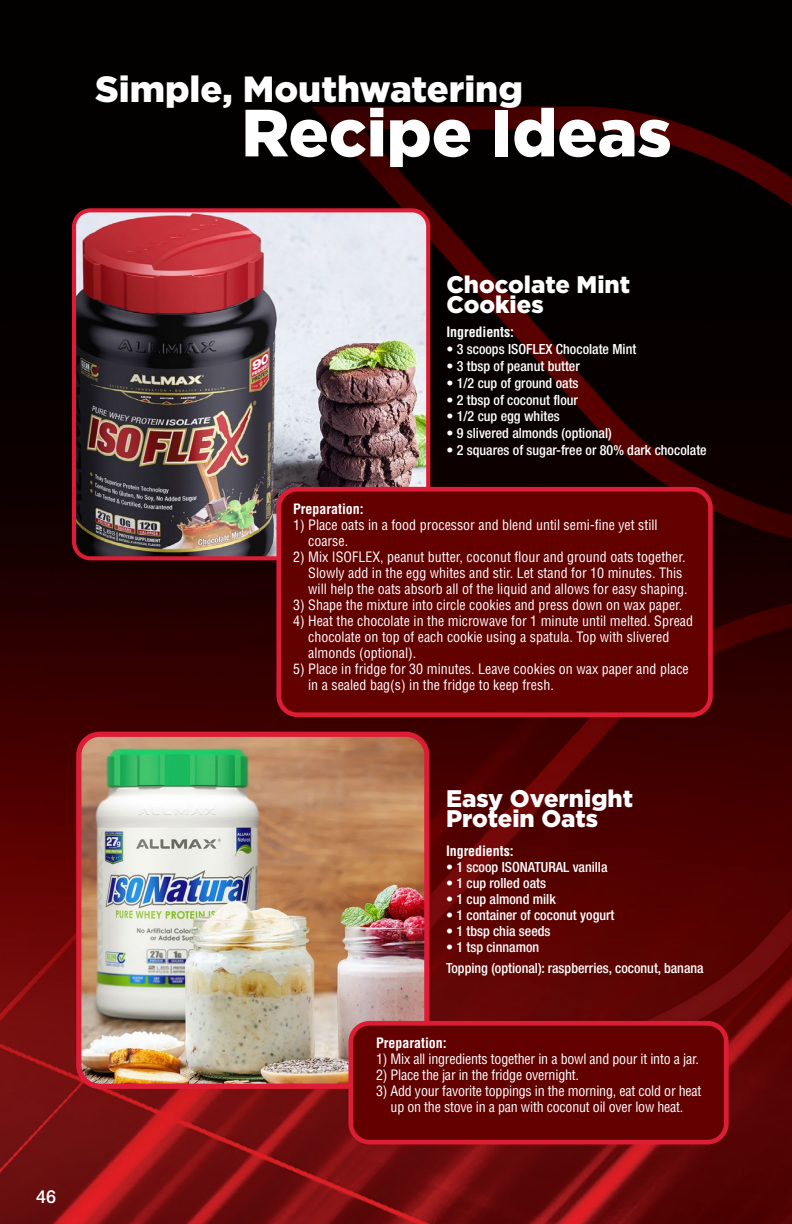
<style>
.page{position:relative;width:792px;height:1224px;background:#fff}
.page>*{position:absolute;margin:0;border:0;box-sizing:border-box;transform-origin:0 0}
.Tabs{font:900 66.6px "Gotham";color:#fff}
.Tabs-2{font:900 36.4px "Gotham";color:#fff}
.Tabs-3{font:900 24px "Gotham";color:#fff}
.t1{font:500 18px "Helvetica Neue";color:#fff}
.Tabs-4{font:condensed 14px/16px "Helvetica LT Std";color:#fff}
.Tabs-5{font:500 condensed 14px "Helvetica Neue";color:#fff}
.Tabs-6{font:700 condensed 14px "Helvetica LT Std";letter-spacing:-.005em;color:#fff}
</style>
<div class="page">
<img style="left:0;top:0;width:792px;height:1224px">
<img style="left:79px;top:734px;width:348px;height:352px">
<div style="left:76px;top:732px;width:353px;height:357px;border:5px solid #dd1d35;border-radius:21px"></div>
<div style="left:351px;top:1023px;width:375px;height:119px;background:#630000;border-radius:19px"></div>
<div style="left:348px;top:1021px;width:381px;height:123px;border:5px solid #dd1d35;border-radius:19px"></div>
<img style="left:74px;top:210px;width:354px;height:348px">
<div style="left:72px;top:208px;width:358px;height:352px;border:4px solid #dd1d35;border-radius:16px"></div>
<div style="left:279px;top:489px;width:431px;height:226px;background:#630000;border-radius:19px"></div>
<div style="left:276px;top:487px;width:437px;height:230px;border:5px solid #dd1d35;border-radius:19px"></div>
<p class="Tabs-2" style="left:95px;top:68px;width:429px">Simple, Mouthwatering</p>
<p class="Tabs" style="left:241px;top:94px;width:432px">Recipe Ideas</p>
<p class="t1" style="left:36px;top:1185px;width:22px">46</p>
<p class="Tabs-3" style="left:446px;top:271px;width:185px">Chocolate Mint</p>
<p class="Tabs-3" style="left:446px;top:291px;width:99px">Cookies</p>
<p class="Tabs-6" style="left:446px;top:324px;width:69px">Ingredients:</p>
<p class="Tabs-5" style="left:446px;top:341px;width:191px">• 3 scoops ISOFLEX Chocolate Mint</p>
<p class="Tabs-5" style="left:446px;top:358px;width:135px">• 3 tbsp of peanut butter</p>
<p class="Tabs-5" style="left:446px;top:375px;width:134px">• 1/2 cup of ground oats</p>
<p class="Tabs-5" style="left:446px;top:391px;width:133px">• 2 tbsp of coconut flour</p>
<p class="Tabs-5" style="left:446px;top:408px;width:115px">• 1/2 cup egg whites</p>
<p class="Tabs-5" style="left:446px;top:425px;width:167px">• 9 slivered almonds (optional)</p>
<p class="Tabs-5" style="left:446px;top:442px;width:262px">• 2 squares of sugar-free or 80% dark chocolate</p>
<p class="Tabs-6" style="left:293px;top:500px;width:72px">Preparation:</p>
<p class="Tabs-4" style="left:308px;top:517px;width:351px;text-indent:-15px">1) Place oats in a food processor and blend until semi-fine yet still coarse.</p>
<p class="Tabs-4" style="left:308px;top:549px;width:381px;text-indent:-15px">2) Mix ISOFLEX, peanut butter, coconut flour and ground oats together.<br>Slowly add in the egg whites and stir. Let stand for 10 minutes. This will help the oats absorb all of the liquid and allows for easy shaping.</p>
<p class="Tabs-4" style="left:293px;top:597px;width:391px">3) Shape the mixture into circle cookies and press down on wax paper.</p>
<p class="Tabs-4" style="left:308px;top:613px;width:386px;text-indent:-15px">4) Heat the chocolate in the microwave for 1 minute until melted. Spread chocolate on top of each cookie using a spatula. Top with slivered almonds (optional).</p>
<p class="Tabs-4" style="left:308px;top:661px;width:382px;text-indent:-15px">5) Place in fridge for 30 minutes. Leave cookies on wax paper and place in a sealed bag(s) in the fridge to keep fresh.</p>
<p class="Tabs-3" style="left:446px;top:785px;width:189px">Easy Overnight</p>
<p class="Tabs-3" style="left:446px;top:805px;width:154px">Protein Oats</p>
<p class="Tabs-6" style="left:446px;top:842px;width:69px">Ingredients:</p>
<p class="Tabs-5" style="left:446px;top:859px;width:163px">• 1 scoop ISONATURAL vanilla</p>
<p class="Tabs-5" style="left:446px;top:875px;width:101px">• 1 cup rolled oats</p>
<p class="Tabs-5" style="left:446px;top:891px;width:111px">• 1 cup almond milk</p>
<p class="Tabs-5" style="left:446px;top:907px;width:170px">• 1 container of coconut yogurt</p>
<p class="Tabs-5" style="left:446px;top:923px;width:106px">• 1 tbsp chia seeds</p>
<p class="Tabs-5" style="left:446px;top:939px;width:95px">• 1 tsp cinnamon</p>
<p class="Tabs-5" style="left:446px;top:959px;width:259px">Topping (optional): raspberries, coconut, banana</p>
<p class="Tabs-6" style="left:376px;top:1034px;width:72px">Preparation:</p>
<p class="Tabs-4" style="left:376px;top:1051px;width:324px">1) Mix all ingredients together in a bowl and pour it into a jar.</p>
<p class="Tabs-4" style="left:376px;top:1067px;width:205px">2) Place the jar in the fridge overnight.</p>
<p class="Tabs-4" style="left:376px;top:1083px;width:327px;text-align:center">3) Add your favorite toppings in the morning, eat cold or heat up on the stove in a pan with coconut oil over low heat.</p>
</div>
